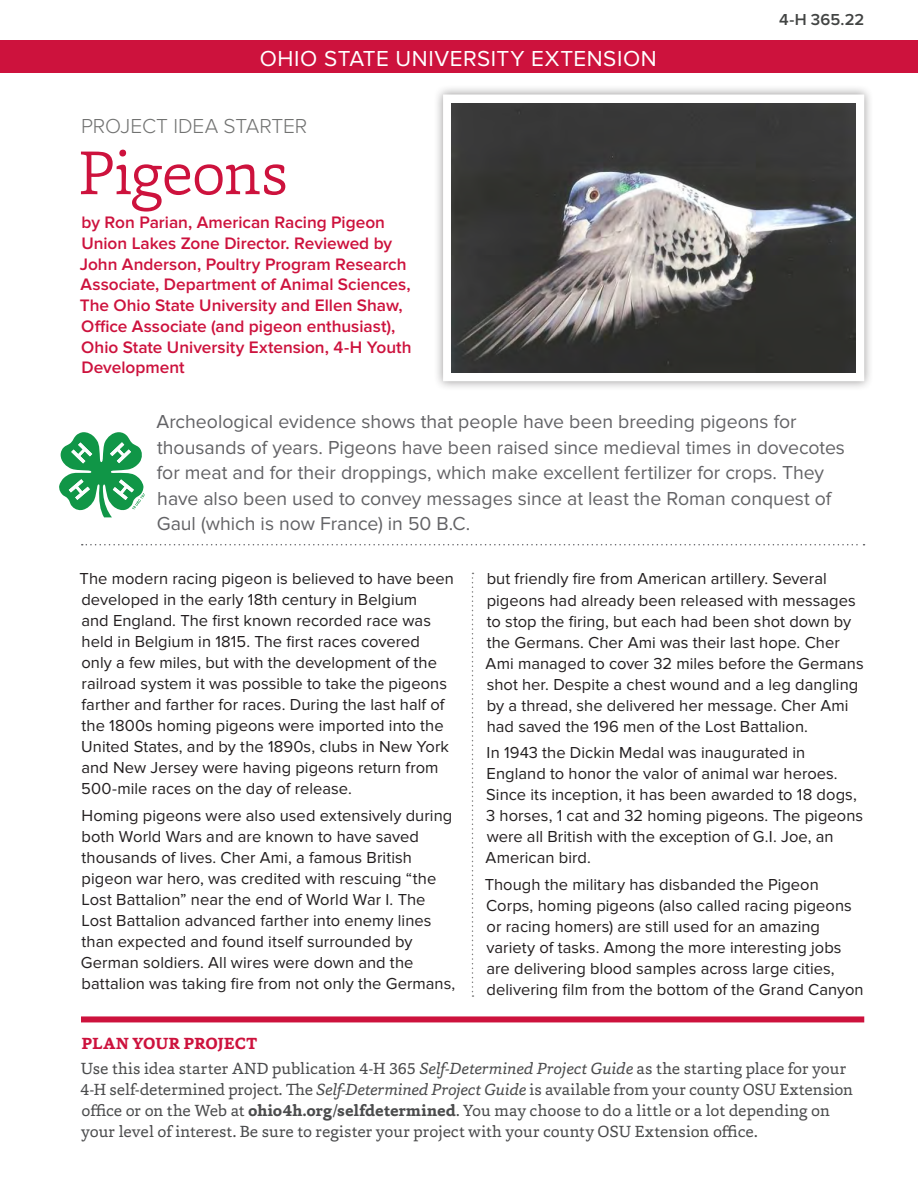
<style>
.page{position:relative;width:918px;height:1188px;background:#fff}
.page>*{position:absolute;margin:0;border:0;box-sizing:border-box;transform-origin:0 0}
.t1{font:300 63px "Capita";letter-spacing:-.025em;color:#cd123d}
.unit_identifier{font:22.5px "Proxima Nova";letter-spacing:.025em;color:#fff}
.Project_Idea_Starter{font:300 21px "Proxima Nova";letter-spacing:-.005em;color:#717271}
.Intro_paragraph{font:19.5px/25.5px "Proxima Nova";color:#636366}
.Author{font:600 17.25px/20.7px "Proxima Nova";color:#cd123d}
.Body_Text_-_no_inden{font:16.5px/21px "Proxima Nova";letter-spacing:.005em;color:#231f20}
.Front_Footer_Text{font:16.5px/21px "Capita";letter-spacing:-.005em;color:#4b4c4d}
.S5_-_serif_subhead{font:700 16.5px "Capita";letter-spacing:.005em;color:#cd123d}
.Identification_Numbe{font:600 16.5px "Proxima Nova";color:#424443}
.s1{font-style:italic}
.s2{font-weight:700}
</style>
<div class="page">
<div style="left:81px;top:1016px;width:783px;height:6px;background:#cd123d"></div>
<svg style="left:82px;top:544px;width:783px;height:1px"></svg>
<svg style="left:59px;top:432px;width:86px;height:86px"></svg>
<svg style="left:472px;top:573px;width:1px;height:424px"></svg>
<div style="left:433px;top:85px;width:441px;height:306px;background:#231f20;opacity:.45"></div>
<svg style="left:443px;top:94px;width:421px;height:287px"></svg>
<img style="left:452px;top:103px;width:403px;height:270px">
<div style="left:0;top:40px;width:918px;height:33px;background:#cd123d"></div>
<p class="unit_identifier" style="left:260px;top:45px;width:398px">OHIO STATE UNIVERSITY EXTENSION</p>
<p class="Project_Idea_Starter" style="left:81px;top:114px;width:228px">PROJECT IDEA STARTER</p>
<p class="Identification_Numbe" style="left:779px;top:10px;width:87px">4-H 365.22</p>
<p class="t1" style="left:79px;top:131px;width:212px">Pigeons</p>
<p class="Author" style="left:80px;top:213px;width:333px">by Ron Parian, American Racing Pigeon Union Lakes Zone Director. Reviewed by John Anderson, Poultry Program Research Associate, Department of Animal Sciences, The Ohio State University and Ellen Shaw, Office Associate (and pigeon enthusiast), Ohio State University Extension, 4-H Youth Development</p>
<p class="Intro_paragraph" style="left:156px;top:410px;width:690px">Archeological evidence shows that people have been breeding pigeons for thousands of years. Pigeons have been raised since medieval times in dovecotes for meat and for their droppings, which make excellent fertilizer for crops. They have also been used to convey messages since at least the Roman conquest of Gaul (which is now France) in 50 B.C.</p>
<p class="Body_Text_-_no_inden" style="left:80px;top:569px;width:376px">The modern racing pigeon is believed to have been developed in the early 18th century in Belgium<br>and England. The first known recorded race was held in Belgium in 1815. The first races covered<br>only a few miles, but with the development of the railroad system it was possible to take the pigeons farther and farther for races. During the last half of the 1800s homing pigeons were imported into the United States, and by the 1890s, clubs in New York and New Jersey were having pigeons return from 500-mile races on the day of release.</p>
<p class="Body_Text_-_no_inden" style="left:81px;top:806px;width:376px">Homing pigeons were also used extensively during both World Wars and are known to have saved thousands of lives. Cher Ami, a famous British pigeon war hero, was credited with rescuing “the Lost Battalion” near the end of World War I. The Lost Battalion advanced farther into enemy lines than expected and found itself surrounded by German soldiers. All wires were down and the battalion was taking fire from not only the Germans,</p>
<p class="Body_Text_-_no_inden" style="left:486px;top:569px;width:380px">but friendly fire from American artillery. Several pigeons had already been released with messages to stop the firing, but each had been shot down by the Germans. Cher Ami was their last hope. Cher Ami managed to cover 32 miles before the Germans shot her. Despite a chest wound and a leg dangling by a thread, she delivered her message. Cher Ami had saved the 196 men of the Lost Battalion.</p>
<p class="Body_Text_-_no_inden" style="left:486px;top:743px;width:379px">In 1943 the Dickin Medal was inaugurated in England to honor the valor of animal war heroes.<br>Since its inception, it has been awarded to 18 dogs, 3 horses, 1 cat and 32 homing pigeons. The pigeons were all British with the exception of G.I. Joe, an American bird.</p>
<p class="Body_Text_-_no_inden" style="left:485px;top:875px;width:380px">Though the military has disbanded the Pigeon Corps, homing pigeons (also called racing pigeons or racing homers) are still used for an amazing variety of tasks. Among the more interesting jobs are delivering blood samples across large cities, delivering film from the bottom of the Grand Canyon</p>
<p class="S5_-_serif_subhead" style="left:82px;top:1032px;width:177px">PLAN YOUR PROJECT</p>
<p class="Front_Footer_Text" style="left:80px;top:1057px;width:774px">Use this idea starter AND publication 4-H 365 <span class="s1">Self-Determined Project Guide</span> as the starting place for your 4-H self-determined project. The <span class="s1">Self-Determined Project Guide</span> is available from your county OSU Extension office or on the Web at <span class="s2">ohio4h.org/selfdetermined</span>. You may choose to do a little or a lot depending on your level of interest. Be sure to register your project with your county OSU Extension office.</p>
</div>
